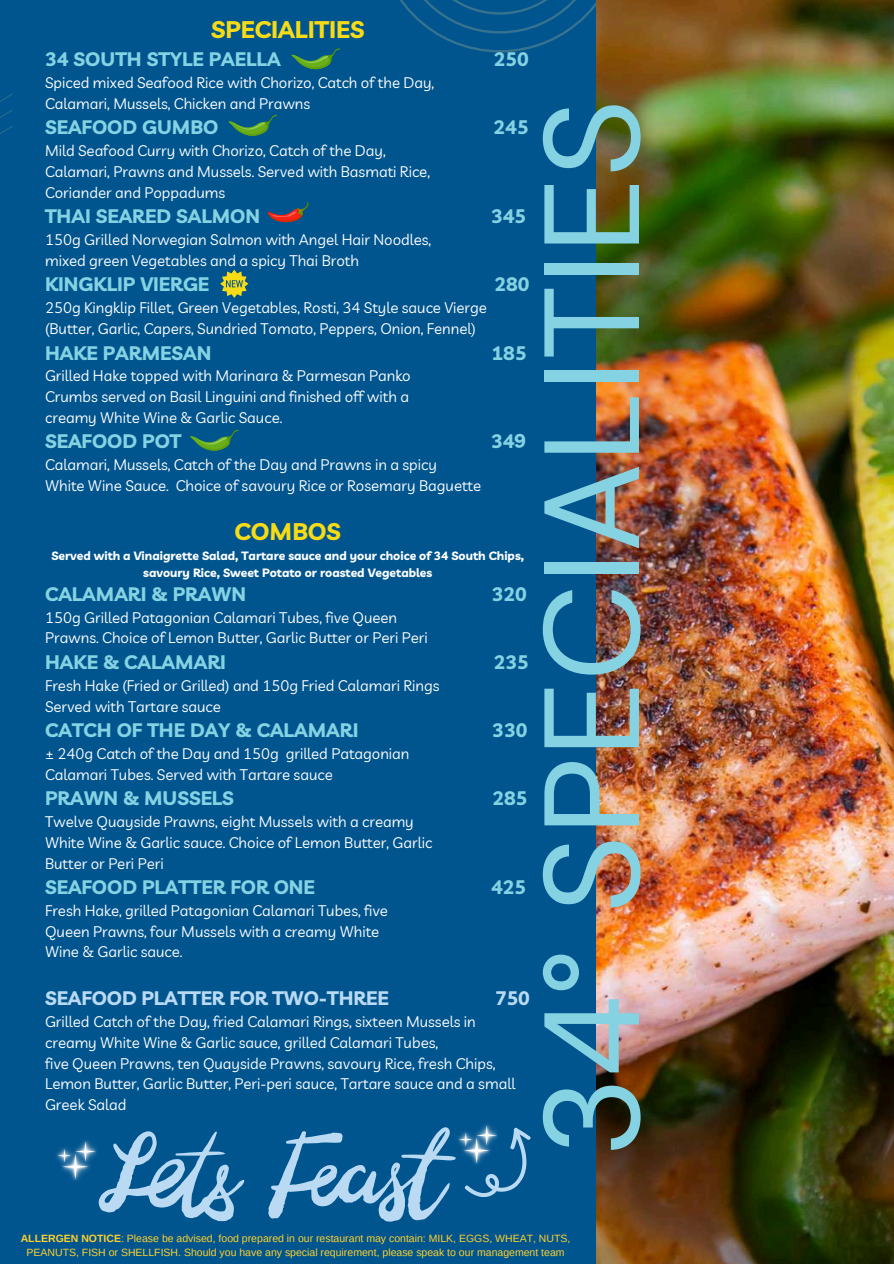
<style>
.page{position:relative;width:894px;height:1264px;background:#fff}
.page>*{position:absolute;margin:0;border:0;box-sizing:border-box;transform-origin:0 0}
.t1{font:135px "DM Sans";color:#84d2e2}
.t2{font:700 24px "Livvic";color:#f7db17}
.t3{font:700 19.5px "Livvic";color:#84d2e2}
.t4{font:700 19.5px "Livvic";letter-spacing:-.005em;color:#badaf3}
.t5{font:15px/20.7px "Livvic";color:#fff}
.t6{font:700 12px/16.2px "Livvic";color:#fff;text-align:center}
.t7{font:10.5px/14px "Arimo";color:#ffd02b;text-align:center}
.s1{font-weight:700}
</style>
<div class="page">
<div style="left:0;top:0;width:893px;height:1263px;background:#00558f"></div>
<svg style="left:400px;top:0;width:196px;height:52px"></svg>
<svg style="left:0;top:93px;width:13px;height:41px"></svg>
<img style="left:596px;top:0;width:297px;height:1263px">
<svg style="left:57px;top:1124px;width:474px;height:97px"></svg>
<svg style="left:267px;top:202px;width:41px;height:20px"></svg>
<svg style="left:228px;top:115px;width:49px;height:21px"></svg>
<svg style="left:291px;top:48px;width:49px;height:22px"></svg>
<svg style="left:220px;top:269px;width:28px;height:29px"></svg>
<svg style="left:190px;top:430px;width:48px;height:21px"></svg>
<h2 class="t2" style="left:211px;top:14px;width:155px">SPECIALITIES</h2>
<h3 class="t3" style="left:45px;top:47px;width:237px">34 SOUTH STYLE PAELLA</h3>
<h3 class="t3" style="left:493px;top:47px;width:37px">250</h3>
<p class="t5" style="left:45px;top:72px;width:390px">Spiced mixed Seafood Rice with Chorizo, Catch of the Day,<br>Calamari, Mussels, Chicken and Prawns</p>
<h3 class="t3" style="left:45px;top:115px;width:175px">SEAFOOD GUMBO</h3>
<h3 class="t3" style="left:493px;top:115px;width:37px">245</h3>
<p class="t5" style="left:45px;top:140px;width:386px">Mild Seafood Curry with Chorizo, Catch of the Day,<br>Calamari, Prawns and Mussels. Served with Basmati Rice,<br>Coriander and Poppadums</p>
<h3 class="t3" style="left:45px;top:204px;width:216px">THAI SEARED SALMON</h3>
<h3 class="t3" style="left:491px;top:204px;width:37px">345</h3>
<p class="t5" style="left:45px;top:229px;width:387px">150g Grilled Norwegian Salmon with Angel Hair Noodles, mixed green Vegetables and a spicy Thai Broth</p>
<h3 class="t3" style="left:45px;top:272px;width:166px">KINGKLIP VIERGE</h3>
<h3 class="t3" style="left:494px;top:272px;width:37px">280</h3>
<p class="t5" style="left:45px;top:297px;width:443px">250g Kingklip Fillet, Green Vegetables, Rosti, 34 Style sauce Vierge (Butter, Garlic, Capers, Sundried Tomato, Peppers, Onion, Fennel)</p>
<h3 class="t3" style="left:45px;top:340px;width:168px">HAKE PARMESAN</h3>
<h3 class="t3" style="left:491px;top:340px;width:37px">185</h3>
<p class="t5" style="left:45px;top:365px;width:367px">Grilled Hake topped with Marinara &amp; Parmesan Panko<br>Crumbs served on Basil Linguini and finished off with a creamy White Wine &amp; Garlic Sauce.</p>
<h3 class="t3" style="left:45px;top:429px;width:138px">SEAFOOD POT</h3>
<h3 class="t3" style="left:491px;top:429px;width:37px">349</h3>
<p class="t5" style="left:45px;top:454px;width:437px">Calamari, Mussels, Catch of the Day and Prawns in a spicy<br>White Wine Sauce. Choice of savoury Rice or Rosemary Baguette</p>
<h2 class="t2" style="left:234px;top:516px;width:108px">COMBOS</h2>
<p class="t6" style="left:51px;top:547px;width:474px">Served with a Vinaigrette Salad, Tartare sauce and your choice of 34 South Chips, savoury Rice, Sweet Potato or roasted Vegetables</p>
<h3 class="t3" style="left:45px;top:581px;width:202px">CALAMARI &amp; PRAWN</h3>
<h3 class="t3" style="left:491px;top:581px;width:37px">320</h3>
<p class="t5" style="left:45px;top:606px;width:384px">150g Grilled Patagonian Calamari Tubes, five Queen<br>Prawns. Choice of Lemon Butter, Garlic Butter or Peri Peri</p>
<h3 class="t3" style="left:45px;top:649px;width:182px">HAKE &amp; CALAMARI</h3>
<h3 class="t3" style="left:493px;top:649px;width:37px">235</h3>
<p class="t5" style="left:45px;top:675px;width:396px">Fresh Hake (Fried or Grilled) and 150g Fried Calamari Rings<br>Served with Tartare sauce</p>
<h3 class="t3" style="left:45px;top:717px;width:315px">CATCH OF THE DAY &amp; CALAMARI</h3>
<h3 class="t3" style="left:492px;top:717px;width:37px">330</h3>
<p class="t5" style="left:45px;top:743px;width:366px">± 240g Catch of the Day and 150g grilled Patagonian<br>Calamari Tubes. Served with Tartare sauce</p>
<h3 class="t3" style="left:45px;top:785px;width:190px">PRAWN &amp; MUSSELS</h3>
<h3 class="t3" style="left:492px;top:785px;width:37px">285</h3>
<p class="t5" style="left:45px;top:811px;width:388px">Twelve Quayside Prawns, eight Mussels with a creamy<br>White Wine &amp; Garlic sauce. Choice of Lemon Butter, Garlic<br>Butter or Peri Peri</p>
<h3 class="t3" style="left:45px;top:874px;width:271px">SEAFOOD PLATTER FOR ONE</h3>
<h3 class="t3" style="left:491px;top:874px;width:37px">425</h3>
<p class="t5" style="left:45px;top:900px;width:344px">Fresh Hake, grilled Patagonian Calamari Tubes, five<br>Queen Prawns, four Mussels with a creamy White<br>Wine &amp; Garlic sauce.</p>
<h3 class="t4" style="left:45px;top:985px;width:345px">SEAFOOD PLATTER FOR TWO-THREE</h3>
<h3 class="t4" style="left:495px;top:985px;width:36px">750</h3>
<p class="t5" style="left:45px;top:1011px;width:471px">Grilled Catch of the Day, fried Calamari Rings, sixteen Mussels in creamy White Wine &amp; Garlic sauce, grilled Calamari Tubes,<br>five Queen Prawns, ten Quayside Prawns, savoury Rice, fresh Chips, Lemon Butter, Garlic Butter, Peri-peri sauce, Tartare sauce and a small Greek Salad</p>
<h1 class="t1" style="left:505px;top:1156px;width:1058px;rotate:-90deg">34° SPECIALITIES</h1>
<p class="t7" style="left:21px;top:1231px;width:551px"><span class="s1">ALLERGEN NOTICE</span>: Please be advised, food prepared in our restaurant may contain: MILK, EGGS, WHEAT, NUTS,<br>PEANUTS, FISH or SHELLFISH. Should you have any special requirement, please speak to our management team</p>
</div>
